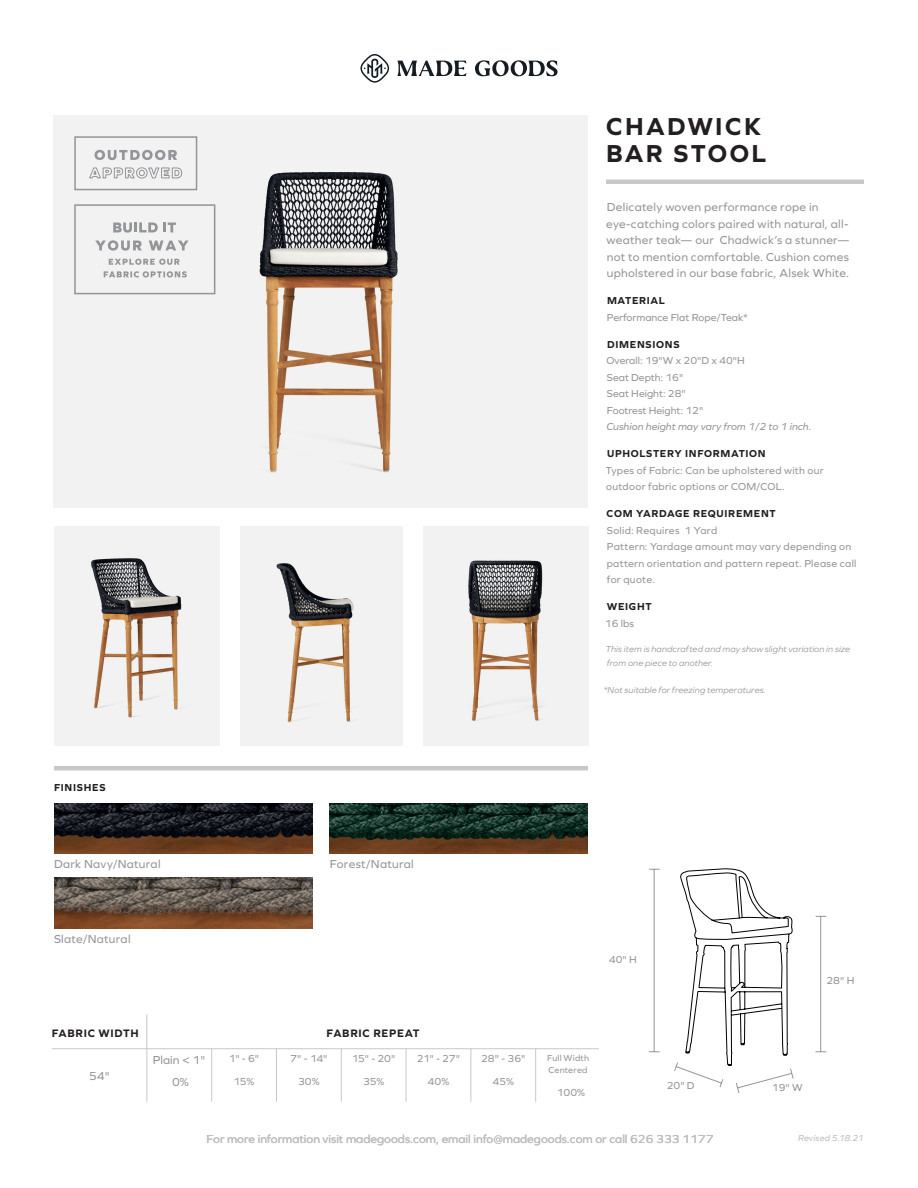
<style>
.page{position:relative;width:918px;height:1188px;background:#fff}
.page>*{position:absolute;margin:0;border:0;box-sizing:border-box;transform-origin:0 0}
.t1{font:700 25.5px "Graphie";letter-spacing:.085em;color:#231f20}
.Paragraph_Style_1{font:12px/16.5px "Graphie";letter-spacing:.025em;color:#939598}
.t2{font:12px "Graphie";color:#bcbdc0}
.t3{font:700 11.25px "Graphie";letter-spacing:.06em;color:#231f20}
.Paragraph_Style_1-2{font:10.5px/16.5px "Graphie";letter-spacing:.025em;color:#939598}
.Paragraph_Style_1-3{font:10.5px "Graphie";color:#939598}
.t4{font:700 10.5px "Graphie";letter-spacing:.065em;color:#231f20}
.t5{font:italic 10.5px "Graphie";color:#939598}
.t6{font:italic 9px/13.5px "Graphie";letter-spacing:.01em;color:#939598}
.Paragraph_Style_1-4{font:9px/12px "Graphie";letter-spacing:.02em;color:#939598}
.Mirrors_Disclaimer{font:italic 9px "Graphie";letter-spacing:.01em;color:#bcbdc0}
</style>
<div class="page">
<svg style="left:397px;top:60px;width:161px;height:16px"></svg>
<svg style="left:360px;top:54px;width:29px;height:29px"></svg>
<hr style="left:606px;top:180px;width:258px;height:4px;background:#c7c8ca">
<hr style="left:54px;top:766px;width:534px;height:4px;background:#c7c8ca">
<img style="left:54px;top:116px;width:534px;height:391px">
<img style="left:54px;top:526px;width:165px;height:219px">
<img style="left:240px;top:526px;width:163px;height:219px">
<img style="left:424px;top:526px;width:164px;height:219px">
<svg style="left:109px;top:259px;width:71px;height:6px"></svg>
<svg style="left:113px;top:223px;width:63px;height:10px"></svg>
<svg style="left:95px;top:240px;width:47px;height:11px"></svg>
<svg style="left:149px;top:241px;width:40px;height:9px"></svg>
<div style="left:74px;top:204px;width:141px;height:90px;border:2px solid #939598"></div>
<svg style="left:104px;top:271px;width:83px;height:6px"></svg>
<svg style="left:95px;top:150px;width:82px;height:10px"></svg>
<svg style="left:89px;top:167px;width:93px;height:12px"></svg>
<div style="left:74px;top:136px;width:123px;height:54px;border:2px solid #939598"></div>
<hr style="left:147px;top:1049px;width:1px;height:53px;background:#c7c8ca">
<hr style="left:211px;top:1049px;width:1px;height:53px;background:#c7c8ca">
<hr style="left:276px;top:1049px;width:1px;height:53px;background:#c7c8ca">
<hr style="left:341px;top:1049px;width:1px;height:53px;background:#c7c8ca">
<hr style="left:406px;top:1049px;width:1px;height:53px;background:#c7c8ca">
<hr style="left:471px;top:1049px;width:1px;height:53px;background:#c7c8ca">
<hr style="left:535px;top:1049px;width:1px;height:53px;background:#c7c8ca">
<hr style="left:146px;top:1014px;width:1px;height:35px;background:#c7c8ca">
<hr style="left:52px;top:1048px;width:547px;height:1px;background:#c7c8ca">
<hr style="left:654px;top:869px;width:1px;height:183px;background:#939598">
<hr style="left:820px;top:916px;width:1px;height:136px;background:#939598">
<svg style="left:674px;top:868px;width:120px;height:225px"></svg>
<img style="left:54px;top:803px;width:258px;height:51px">
<img style="left:330px;top:803px;width:258px;height:51px">
<img style="left:54px;top:878px;width:258px;height:50px">
<p class="t1" style="left:606px;top:111px;width:156px">CHADWICK</p>
<p class="t1" style="left:606px;top:138px;width:162px">BAR STOOL</p>
<p class="Paragraph_Style_1" style="left:606px;top:199px;width:245px">Delicately woven performance rope in eye-catching colors paired with natural, all&shy;weather teak— our Chadwick’s a stunner— not to mention comfortable. Cushion comes upholstered in our base fabric, Alsek White.</p>
<p class="t4" style="left:607px;top:294px;width:59px">MATERIAL</p>
<p class="Paragraph_Style_1-3" style="left:607px;top:311px;width:142px">Performance Flat Rope/Teak*</p>
<p class="t4" style="left:607px;top:338px;width:74px">DIMENSIONS</p>
<p class="Paragraph_Style_1-3" style="left:607px;top:355px;width:140px">Overall: 19"W x 20"D x 40"H</p>
<p class="Paragraph_Style_1-3" style="left:607px;top:371px;width:78px">Seat Depth: 16"</p>
<p class="Paragraph_Style_1-3" style="left:607px;top:388px;width:80px">Seat Height: 28"</p>
<p class="Paragraph_Style_1-3" style="left:607px;top:404px;width:98px">Footrest Height: 12"</p>
<p class="t5" style="left:606px;top:421px;width:207px">Cushion height may vary from 1/2 to 1 inch.</p>
<p class="t4" style="left:607px;top:447px;width:160px">UPHOLSTERY INFORMATION</p>
<p class="Paragraph_Style_1-2" style="left:606px;top:462px;width:219px">Types of Fabric: Can be upholstered with our outdoor fabric options or COM/COL.</p>
<p class="t4" style="left:607px;top:507px;width:171px">COM YARDAGE REQUIREMENT</p>
<p class="Paragraph_Style_1-2" style="left:607px;top:522px;width:112px">Solid: Requires 1 Yard</p>
<p class="Paragraph_Style_1-2" style="left:607px;top:538px;width:251px">Pattern: Yardage amount may vary depending on pattern orientation and pattern repeat. Please call for quote.</p>
<p class="t4" style="left:607px;top:600px;width:46px">WEIGHT</p>
<p class="Paragraph_Style_1-2" style="left:605px;top:615px;width:31px">16 lbs</p>
<p class="t6" style="left:606px;top:642px;width:246px">This item is handcrafted and may show slight variation in size from one piece to another.</p>
<p class="t6" style="left:604px;top:683px;width:164px">*Not suitable for freezing temperatures.</p>
<p class="t4" style="left:54px;top:781px;width:53px">FINISHES</p>
<p class="Paragraph_Style_1" style="left:54px;top:856px;width:108px">Dark Navy/Natural</p>
<p class="Paragraph_Style_1" style="left:330px;top:856px;width:85px">Forest/Natural</p>
<p class="Paragraph_Style_1" style="left:54px;top:930px;width:78px">Slate/Natural</p>
<p class="Paragraph_Style_1-2" style="left:609px;top:951px;width:29px">40" H</p>
<p class="t3" style="left:52px;top:1027px;width:88px">FABRIC WIDTH</p>
<p class="t3" style="left:327px;top:1027px;width:95px">FABRIC REPEAT</p>
<p class="Paragraph_Style_1" style="left:89px;top:1068px;width:22px">54"</p>
<p class="Paragraph_Style_1" style="left:153px;top:1048px;width:54px;line-height:22.5px;text-align:center">Plain &lt; 1"<br>0%</p>
<p class="Paragraph_Style_1-2" style="left:229px;top:1050px;width:32px">1" - 6"</p>
<p class="Paragraph_Style_1-2" style="left:352px;top:1050px;width:45px">15" - 20"</p>
<p class="Paragraph_Style_1-2" style="left:363px;top:1073px;width:23px">35%</p>
<p class="Paragraph_Style_1-2" style="left:417px;top:1050px;width:45px">21" - 27"</p>
<p class="Paragraph_Style_1-2" style="left:428px;top:1073px;width:23px">40%</p>
<p class="Paragraph_Style_1-2" style="left:290px;top:1050px;width:39px">7" - 14"</p>
<p class="Paragraph_Style_1-2" style="left:298px;top:1073px;width:23px">30%</p>
<p class="Paragraph_Style_1-2" style="left:234px;top:1073px;width:22px">15%</p>
<p class="Paragraph_Style_1-2" style="left:481px;top:1050px;width:46px">28" - 36"</p>
<p class="Paragraph_Style_1-2" style="left:493px;top:1073px;width:23px">45%</p>
<p class="Paragraph_Style_1-4" style="left:547px;top:1052px;width:43px">Full Width<br>Centered</p>
<p class="Paragraph_Style_1-2" style="left:557px;top:1084px;width:30px">100%</p>
<p class="Paragraph_Style_1-2" style="left:667px;top:1077px;width:29px">20" D</p>
<p class="Paragraph_Style_1-2" style="left:826px;top:972px;width:29px">28" H</p>
<p class="Paragraph_Style_1-2" style="left:772px;top:1079px;width:32px">19" W</p>
<p class="t2" style="left:207px;top:1132px;width:508px">For more information visit madegoods.com, email info@madegoods.com or call 626 333 1177</p>
<p class="Mirrors_Disclaimer" style="left:798px;top:1132px;width:67px">Revised 5.18.21</p>
</div>
